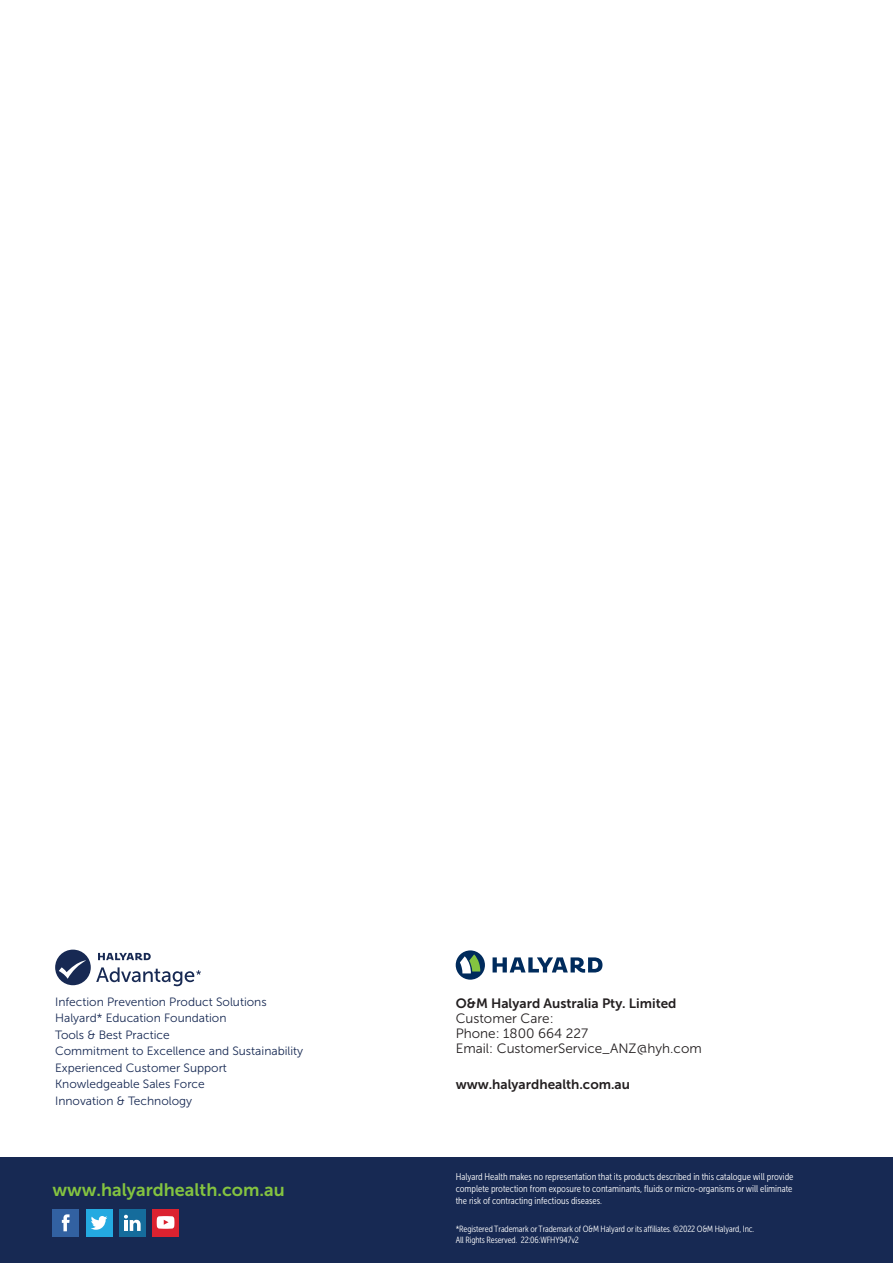
<style>
.page{position:relative;width:893px;height:1263px;background:#fff}
.page>*{position:absolute;margin:0;border:0;box-sizing:border-box;transform-origin:0 0}
.t1{font:18px "Museo Sans 700";color:#84c440}
.t2{font:13.5px/15px "Museo Sans 300";color:#231f20}
.t3{font:13.5px "Museo Sans 700";color:#231f20}
.t4{font:12px/16.5px "Museo Sans 300";color:#172953}
.t5{font:9.75px/11.7px "Museo Sans Cond 300";color:#fff;text-align:justify}
.t6{font:9px/10.8px "Museo Sans Cond 300";letter-spacing:-.01em;color:#fff}
</style>
<div class="page">
<div style="left:0;top:1158px;width:893px;height:105px;background:#172953"></div>
<div style="left:52px;top:1209px;width:27px;height:27px;background:#3261a1"></div>
<svg style="left:62px;top:1214px;width:8px;height:17px"></svg>
<div style="left:86px;top:1209px;width:26px;height:27px;background:#24aae1"></div>
<svg style="left:91px;top:1216px;width:16px;height:14px"></svg>
<div style="left:119px;top:1209px;width:27px;height:27px;background:#156c9c"></div>
<svg style="left:124px;top:1215px;width:17px;height:16px"></svg>
<div style="left:152px;top:1209px;width:27px;height:27px;background:#db2230"></div>
<svg style="left:157px;top:1216px;width:17px;height:13px"></svg>
<div style="left:55px;top:950px;width:36px;height:35px;background:#172953;border-radius:50%"></div>
<svg style="left:59px;top:960px;width:27px;height:19px"></svg>
<svg style="left:96px;top:967px;width:105px;height:19px"></svg>
<svg style="left:98px;top:953px;width:53px;height:7px"></svg>
<svg style="left:456px;top:950px;width:29px;height:30px"></svg>
<svg style="left:460px;top:954px;width:20px;height:19px"></svg>
<svg style="left:493px;top:957px;width:109px;height:16px"></svg>
<p class="t4" style="left:55px;top:993px;width:250px">Infection Prevention Product Solutions<br>Halyard* Education Foundation<br>Tools &amp; Best Practice<br>Commitment to Excellence and Sustainability<br>Experienced Customer Support<br>Knowledgeable Sales Force<br>Innovation &amp; Technology</p>
<h2 class="t3" style="left:456px;top:995px;width:222px">O&amp;M Halyard Australia Pty. Limited</h2>
<h2 class="t2" style="left:456px;top:1010px;width:248px">Customer Care:<br>Phone: 1800 664 227<br>Email: CustomerService_ANZ@hyh.com</h2>
<h2 class="t3" style="left:456px;top:1076px;width:176px">www.halyardhealth.com.au</h2>
<h1 class="t1" style="left:52px;top:1180px;width:234px">www.halyardhealth.com.au</h1>
<p class="t5" style="left:456px;top:1171px;width:339px">Halyard Health makes no representation that its products described in this catalogue will provide complete protection from exposure to contaminants, fluids or micro-organisms or will eliminate the risk of contracting infectious diseases.</p>
<p class="t6" style="left:456px;top:1223px;width:300px">*Registered Trademark or Trademark of O&amp;M Halyard or its affiliates. ©2022 O&amp;M Halyard, Inc.<br>All Rights Reserved. 22:06:WFHY947v2</p>
</div>
